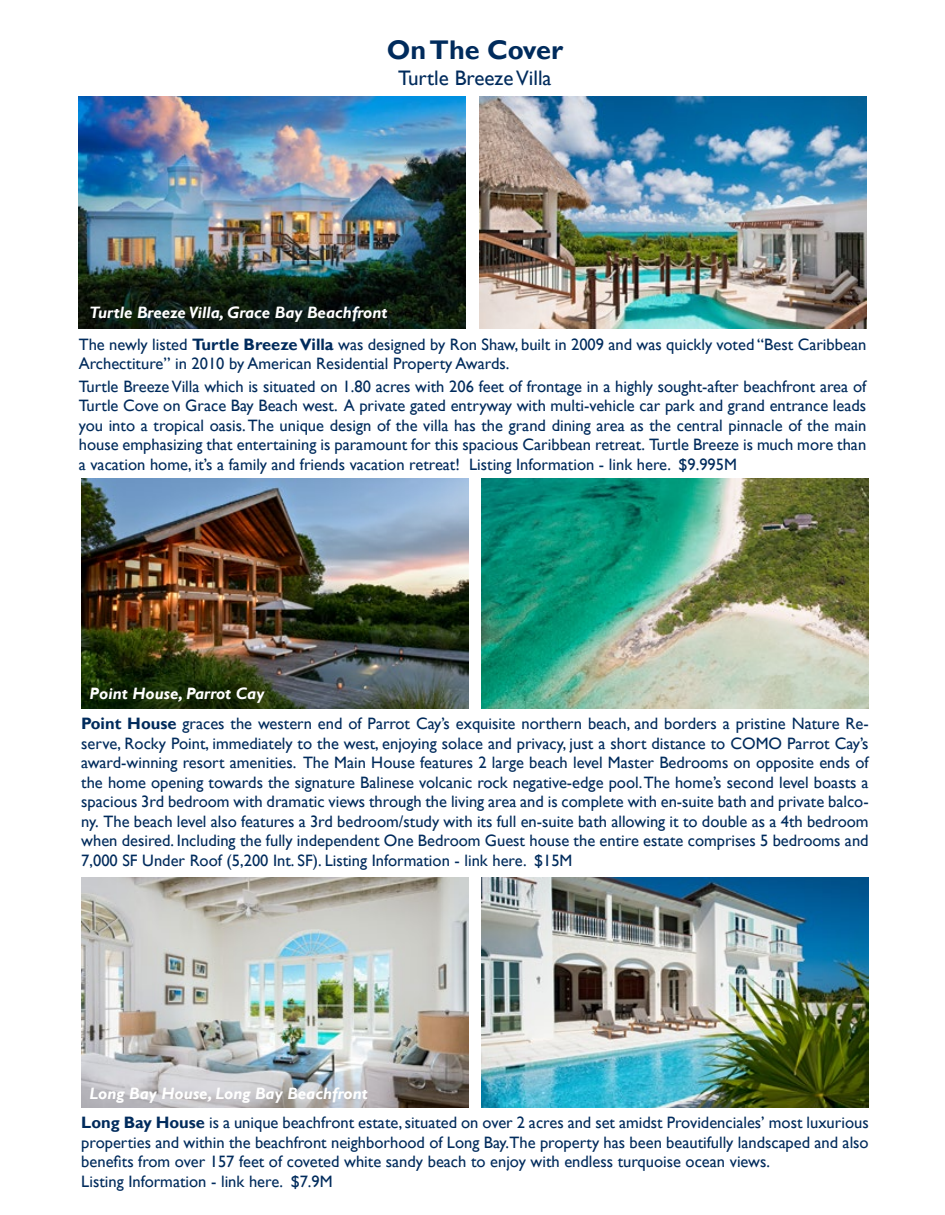
<style>
.page{position:relative;width:945px;height:1215px;background:#fff}
.page>*{position:absolute;margin:0;border:0;box-sizing:border-box;transform-origin:0 0}
.t1{font:700 27px "Gill Sans";color:#002b5c}
.t2{font:21px "Gill Sans";color:#002b5c}
.t3{font:16.5px/19.5px "Gill Sans";color:#002b5c}
.t4{font:italic 700 16.5px "Gill Sans";color:#fff}
.s1{font-weight:700}
.s2{font-weight:700;font-style:italic;color:#fff}
</style>
<div class="page">
<img style="left:482px;top:479px;width:387px;height:229px">
<img style="left:81px;top:479px;width:387px;height:229px">
<img style="left:79px;top:97px;width:387px;height:231px">
<img style="left:479px;top:97px;width:387px;height:231px">
<img style="left:81px;top:877px;width:387px;height:230px">
<img style="left:482px;top:878px;width:387px;height:230px">
<h1 class="t1" style="left:387px;top:34px;width:178px">On The Cover</h1>
<p class="t2" style="left:398px;top:65px;width:155px">Turtle Breeze Villa</p>
<p class="t4" style="left:89px;top:303px;width:300px">Turtle Breeze Villa, Grace Bay Beachfront</p>
<p class="t3" style="left:79px;top:335px;width:789px">The newly listed <span class="s1">Turtle Breeze Villa</span> was designed by Ron Shaw, built in 2009 and was quickly voted “Best Caribbean<br>Archectiture” in 2010 by American Residential Property Awards.</p>
<p class="t3" style="left:79px;top:377px;width:789px;text-align:justify">Turtle Breeze Villa which is situated on 1.80 acres with 206 feet of frontage in a highly sought-after beachfront area of Turtle Cove on Grace Bay Beach west. A private gated entryway with multi-vehicle car park and grand entrance leads you into a tropical oasis. The unique design of the villa has the grand dining area as the central pinnacle of the main house emphasizing that entertaining is paramount for this spacious Caribbean retreat. Turtle Breeze is much more than a vacation home, it’s a family and friends vacation retreat! Listing Information - link here. $9.995M</p>
<p class="t3" style="left:81px;top:678px;width:789px;line-height:30.6px;text-indent:8px"><span class="s2">Point House, Parrot Cay<br></span><span class="s1">Point House</span> graces the western end of Parrot Cay’s exquisite northern beach, and borders a pristine Nature Re-</p>
<p class="t3" style="left:81px;top:734px;width:789px;text-align:justify">serve, Rocky Point, immediately to the west, enjoying solace and privacy, just a short distance to COMO Parrot Cay’s award-winning resort amenities. The Main House features 2 large beach level Master Bedrooms on opposite ends of the home opening towards the signature Balinese volcanic rock negative-edge pool. The home’s second level boasts a spacious 3rd bedroom with dramatic views through the living area and is complete with en-suite bath and private balco&shy;ny. The beach level also features a 3rd bedroom/study with its full en-suite bath allowing it to double as a 4th bedroom when desired. Including the fully independent One Bedroom Guest house the entire estate comprises 5 bedrooms and 7,000 SF Under Roof (5,200 Int. SF). Listing Information - link here. $15M</p>
<p class="t3" style="left:81px;top:1079px;width:789px;line-height:29px;text-indent:8px"><span class="s2">Long Bay House, Long Bay Beachfront<br></span><span class="s1">Long Bay House</span> is a unique beachfront estate, situated on over 2 acres and set amidst Providenciales’ most luxurious</p>
<p class="t3" style="left:81px;top:1133px;width:789px">properties and within the beachfront neighborhood of Long Bay.The property has been beautifully landscaped and also benefits from over 157 feet of coveted white sandy beach to enjoy with endless turquoise ocean views.<br>Listing Information - link here. $7.9M</p>
</div>
